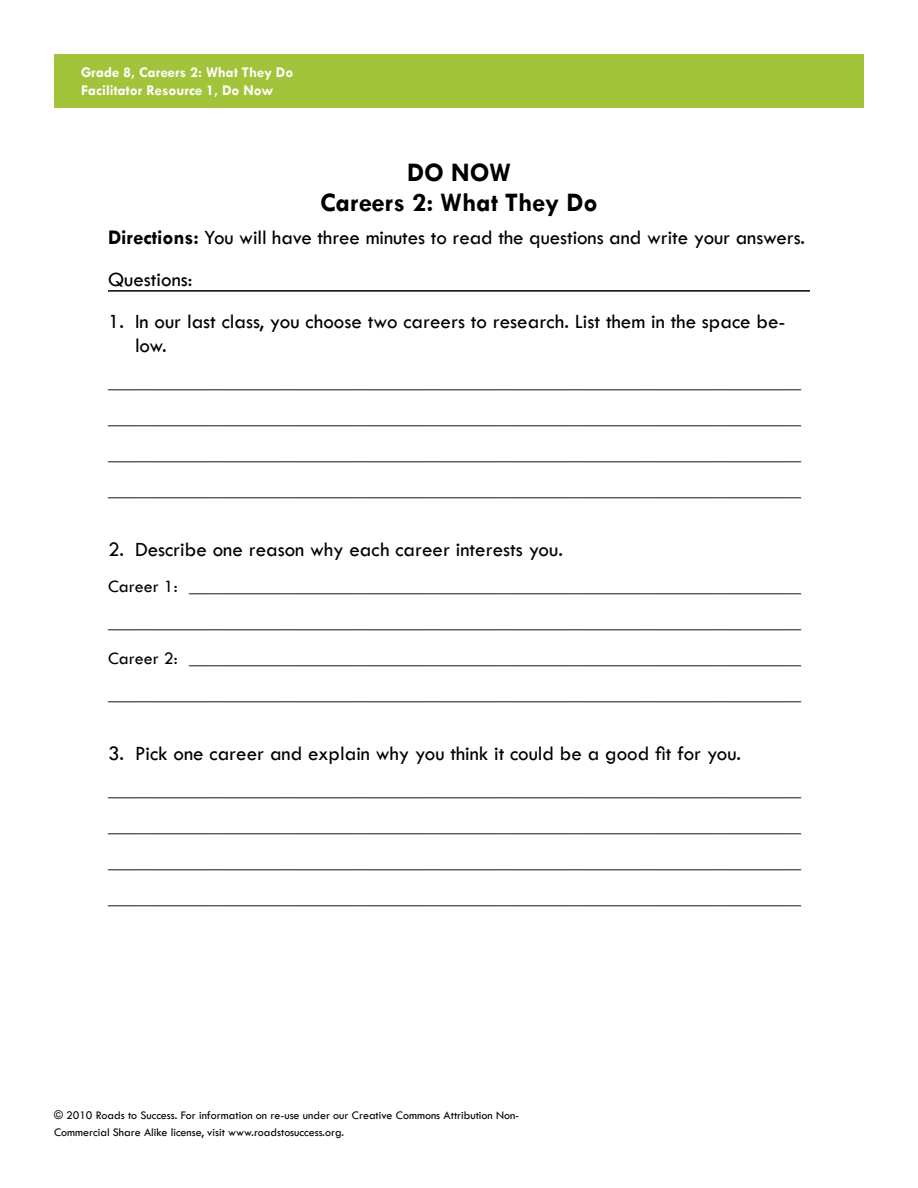
<style>
.page{position:relative;width:918px;height:1188px;background:#fff}
.page>*{position:absolute;margin:0;border:0;box-sizing:border-box;transform-origin:0 0}
.t1{font:700 27px/30px "Tw Cen";color:#000;text-align:center}
.t2{font:21px/42px "Tw Cen";color:#000}
.t3{font:18px/36px "Tw Cen";color:#000;text-align:justify}
.t4{font:700 15px/18px "Tw Cen";color:#fff}
.t5{font:12px/16.5px "Tw Cen";color:#000}
.s1{font-weight:700}
</style>
<div class="page">
<hr style="left:108px;top:290px;width:702px;height:2px;background:#000">
<div style="left:54px;top:54px;width:810px;height:54px;background:#a2c43a"></div>
<p class="t4" style="left:81px;top:63px;width:214px">Grade 8, Careers 2: What They Do<br>Facilitator Resource 1, Do Now</p>
<h1 class="t1" style="left:320px;top:156px;width:279px">DO NOW<br>Careers 2: What They Do</h1>
<p class="t2" style="left:108px;top:216px;width:699px"><span class="s1">Directions:</span> You will have three minutes to read the questions and write your answers.<br>Questions:</p>
<p class="t2" style="left:135px;top:309px;width:652px;line-height:24px;text-indent:-27px">1. In our last class, you choose two careers to research. List them in the space be&shy;low.</p>
<p class="t3" style="left:108px;top:364px;width:694px">_____________________________________________________________________________ _____________________________________________________________________________ _____________________________________________________________________________ _____________________________________________________________________________</p>
<p class="t2" style="left:108px;top:528px;width:456px">2. Describe one reason why each career interests you.</p>
<p class="t3" style="left:108px;top:568px;width:694px">Career 1: ____________________________________________________________________ _____________________________________________________________________________ Career 2: ____________________________________________________________________ _____________________________________________________________________________</p>
<p class="t2" style="left:108px;top:732px;width:635px">3. Pick one career and explain why you think it could be a good fit for you.</p>
<p class="t3" style="left:108px;top:772px;width:694px">_____________________________________________________________________________ _____________________________________________________________________________ _____________________________________________________________________________ _____________________________________________________________________________</p>
<p class="t5" style="left:54px;top:1107px;width:467px">© 2010 Roads to Success. For information on re-use under our Creative Commons Attribution Non-<br>Commercial Share Alike license, visit www.roadstosuccess.org.</p>
</div>
